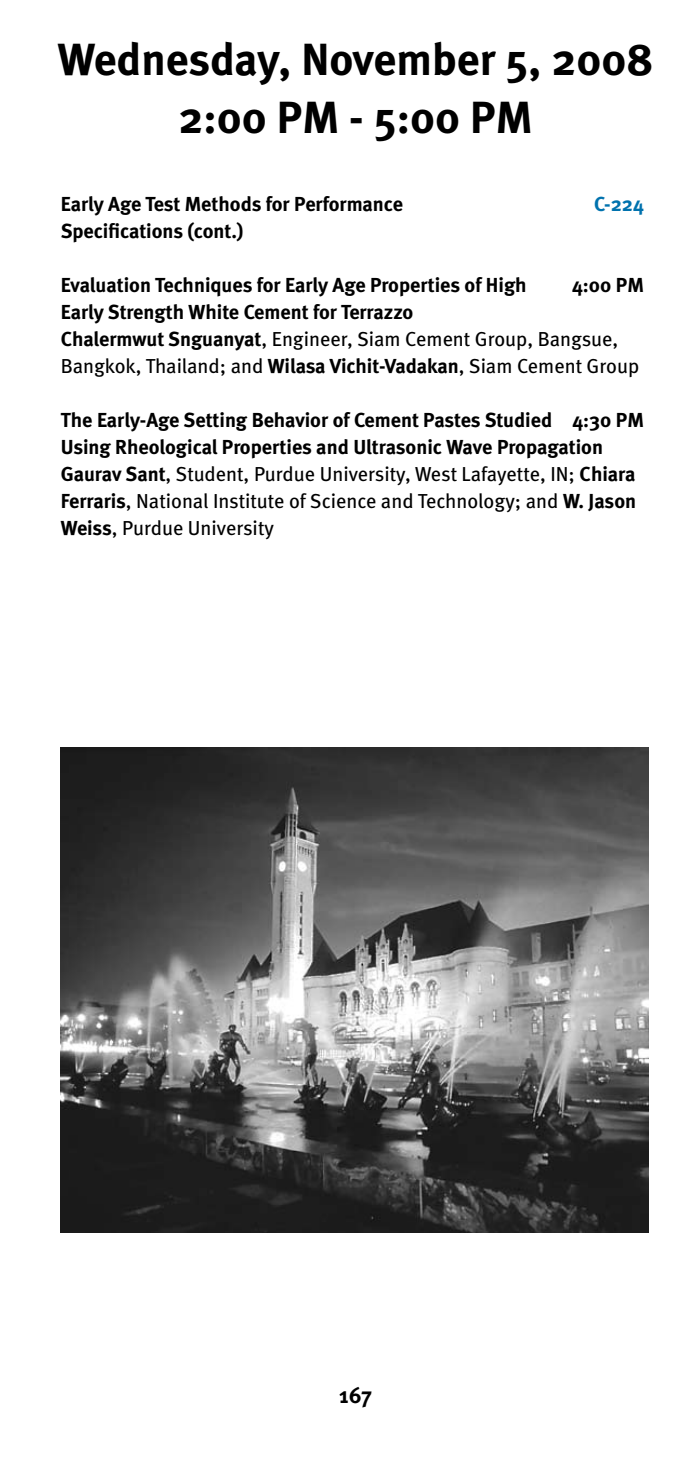
<style>
.page{position:relative;width:689px;height:1458px;background:#fff}
.page>*{position:absolute;margin:0;border:0;box-sizing:border-box;transform-origin:0 0}
.t1{font:700 45px/57.6px "Meta";color:#000;text-align:center}
.t2{font:700 22.5px "Meta";color:#000}
.t3{font:700 20.25px/27px "Meta";color:#000}
.t4{font:700 20.25px "Meta";color:#0072ae}
.s1{font-weight:400}
</style>
<div class="page">
<img style="left:61px;top:748px;width:587px;height:485px">
<h1 class="t1" style="left:58px;top:30px;width:597px">Wednesday, November 5, 2008<br>2:00 PM - 5:00 PM</h1>
<p class="t3" style="left:61px;top:191px;width:343px">Early Age Test Methods for Performance</p>
<p class="t4" style="left:594px;top:192px;width:51px">C‑224</p>
<p class="t3" style="left:61px;top:218px;width:184px">Specifications (cont.)</p>
<p class="t3" style="left:61px;top:272px;width:497px">Evaluation Techniques for Early Age Properties of High 4</p>
<p class="t3" style="left:582px;top:272px;width:63px">:00 PM</p>
<p class="t3" style="left:61px;top:299px;width:580px">Early Strength White Cement for Terrazzo<br>Chalermwut Snguanyat<span class="s1">, Engineer, Siam Cement Group, Bangsue,<br>Bangkok, Thailand; and</span> Wilasa Vichit‑Vadakan<span class="s1">, Siam Cement Group</span></p>
<p class="t3" style="left:61px;top:407px;width:584px">The Early‑Age Setting Behavior of Cement Pastes Studied 4:30 PM Using Rheological Properties and Ultrasonic Wave Propagation Gaurav Sant<span class="s1">, Student, Purdue University, West Lafayette, IN;</span> Chiara Ferraris<span class="s1">, National Institute of Science and Technology; and</span> W. Jason Weiss<span class="s1">, Purdue University</span></p>
<p class="t2" style="left:339px;top:1382px;width:33px">167</p>
</div>
